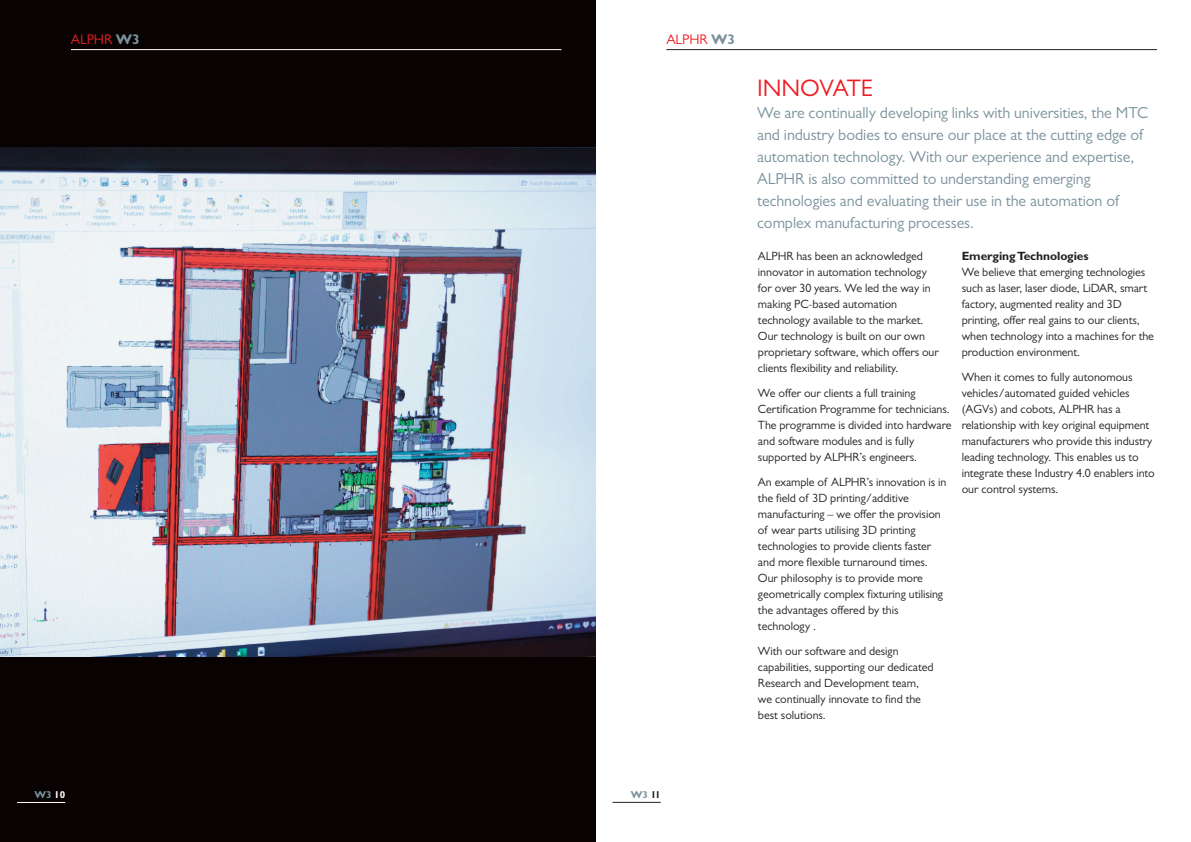
<style>
.page{position:relative;width:1191px;height:842px;background:#fff}
.page>*{position:absolute;margin:0;border:0;box-sizing:border-box;transform-origin:0 0}
.t1{font:24px "Gill Sans";letter-spacing:-.005em;color:#ee1d23}
.t2{font:16px/22px "Gill Sans";letter-spacing:-.005em;color:#7a929c}
.t3{font:14px "Gill Sans";letter-spacing:-.005em;color:#ee1d23}
.t4{font:12px/16px "Gill Sans";letter-spacing:-.005em;color:#231f20}
.t5{font:700 12px "Gill Sans";letter-spacing:-.005em;color:#231f20}
.t6{font:700 10px "Gill Sans";letter-spacing:-.005em;color:#7a929c}
.s1{font-weight:700;color:#7a929c}
.s2{color:#fff}
.s3{color:#231f20}
</style>
<div class="page">
<div style="left:0;top:0;width:595px;height:842px;background:#080302"></div>
<hr style="left:71px;top:49px;width:490px;height:1px;background:#fff">
<hr style="left:666px;top:49px;width:491px;height:1px;background:#231f20">
<hr style="left:17px;top:802px;width:48px;height:1px;background:#fff">
<hr style="left:612px;top:802px;width:48px;height:1px;background:#231f20">
<img style="left:0;top:147px;width:595px;height:510px">
<p class="t3" style="left:71px;top:34px;width:70px">ALPHR <span class="s1">W3</span></p>
<p class="t3" style="left:666px;top:34px;width:70px">ALPHR <span class="s1">W3</span></p>
<h1 class="t1" style="left:757px;top:79px;width:117px">INNOVATE</h1>
<p class="t2" style="left:757px;top:103px;width:392px">We are continually developing links with universities, the MTC and industry bodies to ensure our place at the cutting edge of automation technology. With our experience and expertise, ALPHR is also committed to understanding emerging technologies and evaluating their use in the automation of complex manufacturing processes.</p>
<p class="t4" style="left:758px;top:249px;width:182px">ALPHR has been an acknowledged innovator in automation technology for over 30 years. We led the way in making PC-based automation technology available to the market.<br>Our technology is built on our own proprietary software, which offers our clients flexibility and reliability.</p>
<p class="t4" style="left:758px;top:386px;width:195px">We offer our clients a full training Certification Programme for technicians.<br>The programme is divided into hardware and software modules and is fully supported by ALPHR’s engineers.</p>
<p class="t4" style="left:758px;top:475px;width:190px">An example of ALPHR’s innovation is in the field of 3D printing/additive manufacturing – we offer the provision of wear parts utilising 3D printing technologies to provide clients faster and more flexible turnaround times.<br>Our philosophy is to provide more geometrically complex fixturing utilising the advantages offered by this technology .</p>
<p class="t4" style="left:758px;top:644px;width:177px">With our software and design capabilities, supporting our dedicated<br>Research and Development team, we continually innovate to find the best solutions.</p>
<p class="t5" style="left:961px;top:248px;width:128px">EmergingTechnologies</p>
<p class="t4" style="left:961px;top:265px;width:194px">We believe that emerging technologies such as laser, laser diode, LiDAR, smart factory, augmented reality and 3D printing, offer real gains to our clients, when technology into a machines for the production environment.</p>
<p class="t4" style="left:961px;top:370px;width:195px">When it comes to fully autonomous vehicles/automated guided vehicles (AGVs) and cobots, ALPHR has a relationship with key original equipment manufacturers who provide this industry leading technology. This enables us to integrate these Industry 4.0 enablers into our control systems.</p>
<p class="t6" style="left:34px;top:789px;width:32px">W3 <span class="s2">10</span></p>
<p class="t6" style="left:631px;top:789px;width:31px">W3 <span class="s3">11</span></p>
</div>
